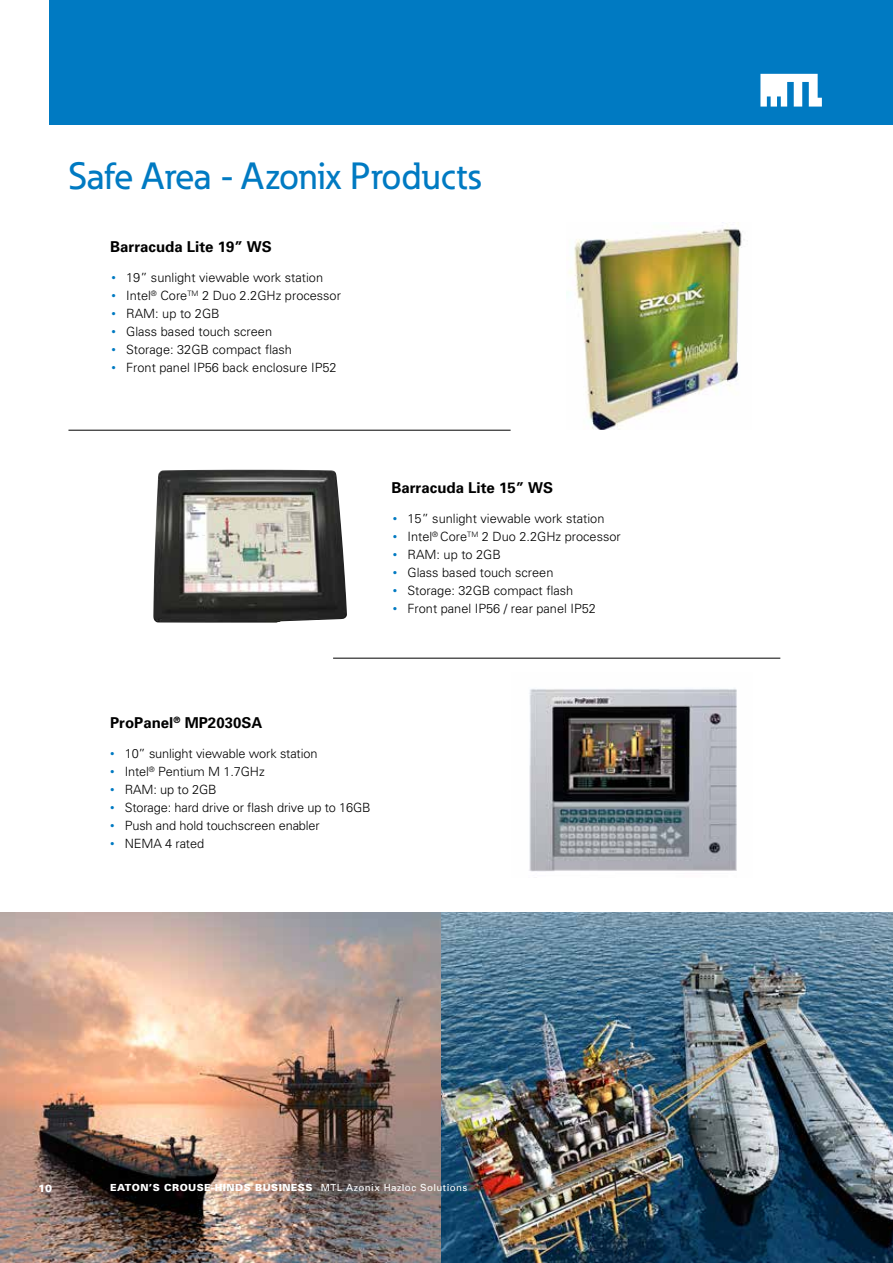
<style>
.page{position:relative;width:893px;height:1263px;background:#fff}
.page>*{position:absolute;margin:0;border:0;box-sizing:border-box;transform-origin:0 0}
.t1{font:500 37.5px "Eaton";color:#007ac2}
.t2{font:700 15px "Univers";color:#000}
.t3{font:300 12.75px "Univers";color:#000}
.t4{font:900 10.5px "Univers";color:#fff}
.t5{font:900 9.75px "Univers";letter-spacing:.045em;color:#fff}
.s1{font-weight:400;color:#007ac2}
.s2{font-weight:400}
</style>
<div class="page">
<img style="left:440px;top:912px;width:453px;height:351px">
<img style="left:0;top:912px;width:440px;height:351px">
<img style="left:566px;top:222px;width:179px;height:208px">
<img style="left:153px;top:470px;width:194px;height:153px">
<img style="left:529px;top:688px;width:208px;height:184px">
<hr style="left:68px;top:430px;width:443px;height:1px;background:#000">
<hr style="left:333px;top:658px;width:447px;height:1px;background:#000">
<div style="left:49px;top:0;width:844px;height:125px;background:#007ac2"></div>
<svg style="left:760px;top:74px;width:62px;height:33px"></svg>
<h1 class="t1" style="left:68px;top:153px;width:414px">Safe Area - Azonix Products</h1>
<p class="t2" style="left:110px;top:237px;width:163px">Barracuda Lite 19” WS</p>
<p class="t3" style="left:112px;top:270px;width:213px"><span class="s1">•</span> 19” sunlight viewable work station</p>
<p class="t3" style="left:112px;top:288px;width:231px"><span class="s1">•</span> Intel<sup>®</sup> Core<sup>TM</sup> 2 Duo 2.2GHz processor</p>
<p class="t3" style="left:112px;top:306px;width:110px"><span class="s1">•</span> RAM: up to 2GB</p>
<p class="t3" style="left:112px;top:324px;width:162px"><span class="s1">•</span> Glass based touch screen</p>
<p class="t3" style="left:112px;top:342px;width:182px"><span class="s1">•</span> Storage: 32GB compact flash</p>
<p class="t3" style="left:112px;top:360px;width:227px"><span class="s1">•</span> Front panel IP56 back enclosure IP52</p>
<p class="t2" style="left:391px;top:478px;width:163px">Barracuda Lite 15” WS</p>
<p class="t3" style="left:393px;top:511px;width:213px"><span class="s1">•</span> 15” sunlight viewable work station</p>
<p class="t3" style="left:393px;top:529px;width:229px"><span class="s1">•</span> Intel<sup>®</sup> Core<sup>TM</sup> 2 Duo 2.2GHz processor</p>
<p class="t3" style="left:393px;top:547px;width:110px"><span class="s1">•</span> RAM: up to 2GB</p>
<p class="t3" style="left:393px;top:565px;width:162px"><span class="s1">•</span> Glass based touch screen</p>
<p class="t3" style="left:393px;top:583px;width:182px"><span class="s1">•</span> Storage: 32GB compact flash</p>
<p class="t3" style="left:393px;top:601px;width:205px"><span class="s1">•</span> Front panel IP56 / rear panel IP52</p>
<p class="t2" style="left:110px;top:713px;width:154px">ProPanel<sup>®</sup> MP2030SA</p>
<p class="t3" style="left:110px;top:746px;width:209px"><span class="s1">•</span> 10” sunlight viewable work station</p>
<p class="t3" style="left:110px;top:764px;width:156px"><span class="s1">•</span> Intel<sup>®</sup> Pentium M 1.7GHz</p>
<p class="t3" style="left:110px;top:782px;width:108px"><span class="s1">•</span> RAM: up to 2GB</p>
<p class="t3" style="left:110px;top:800px;width:262px"><span class="s1">•</span> Storage: hard drive or flash drive up to 16GB</p>
<p class="t3" style="left:110px;top:818px;width:211px"><span class="s1">•</span> Push and hold touchscreen enabler</p>
<p class="t3" style="left:110px;top:836px;width:95px"><span class="s1">•</span> NEMA 4 rated</p>
<p class="t4" style="left:38px;top:1181px;width:16px">10</p>
<p class="t5" style="left:110px;top:1182px;width:359px">EATON’S CROUSE-HINDS BUSINESS <span class="s2">MTL Azonix Hazloc Solutions</span></p>
</div>
